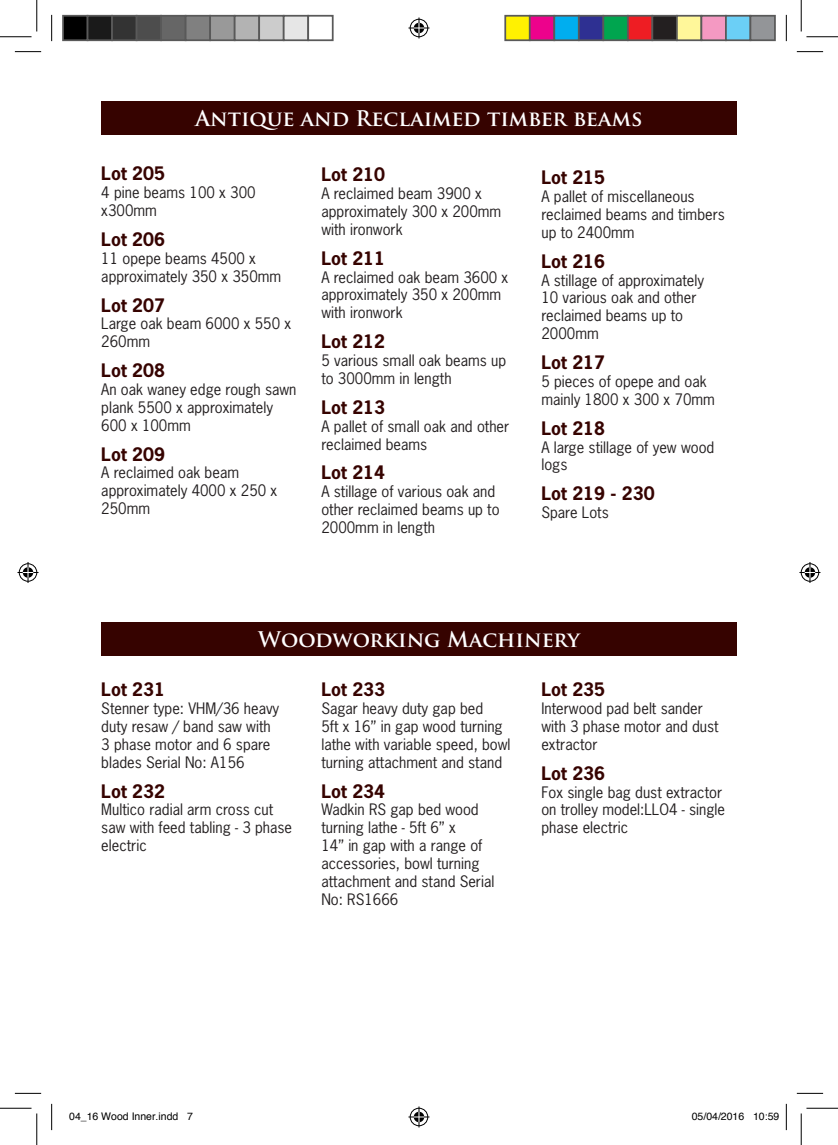
<style>
.page{position:relative;width:838px;height:1145px;background:#fff}
.page>*{position:absolute;margin:0;border:0;box-sizing:border-box;transform-origin:0 0}
.t1{font:700 21px "Trajan Pro";color:#fff}
.t2{font:700 17.5px "News Gothic Std";color:#360300}
.t3{font:14.88px/17.8px "News Gothic Std";color:#231f20}
.t4{font:10.5px "Helvetica";color:#000}
</style>
<div class="page">
<div style="left:101px;top:101px;width:635px;height:34px;background:#360300"></div>
<div style="left:101px;top:622px;width:635px;height:34px;background:#360300"></div>
<svg style="left:15px;top:51px;width:26px;height:1px"></svg>
<svg style="left:796px;top:51px;width:27px;height:1px"></svg>
<svg style="left:15px;top:1093px;width:26px;height:1px"></svg>
<svg style="left:796px;top:1093px;width:27px;height:1px"></svg>
<svg style="left:51px;top:15px;width:1px;height:26px"></svg>
<svg style="left:51px;top:1104px;width:1px;height:26px"></svg>
<svg style="left:786px;top:15px;width:1px;height:26px"></svg>
<svg style="left:786px;top:1104px;width:1px;height:26px"></svg>
<hr style="left:0;top:36px;width:32px;height:1px;background:#000">
<hr style="left:806px;top:36px;width:31px;height:1px;background:#000">
<hr style="left:0;top:1108px;width:32px;height:1px;background:#000">
<hr style="left:806px;top:1108px;width:31px;height:1px;background:#000">
<hr style="left:36px;top:0;width:1px;height:31px;background:#000">
<hr style="left:36px;top:1113px;width:1px;height:32px;background:#000">
<hr style="left:800px;top:0;width:1px;height:31px;background:#000">
<hr style="left:800px;top:1113px;width:1px;height:32px;background:#000">
<svg style="left:408px;top:18px;width:21px;height:21px"></svg>
<svg style="left:408px;top:1106px;width:21px;height:21px"></svg>
<svg style="left:18px;top:562px;width:21px;height:21px"></svg>
<svg style="left:799px;top:562px;width:21px;height:21px"></svg>
<div style="left:63px;top:16px;width:25px;height:24px;background:#000"></div>
<div style="left:62px;top:15px;width:26px;height:26px;border:2px solid #595959"></div>
<div style="left:88px;top:16px;width:24px;height:24px;background:#1a1a1a"></div>
<div style="left:87px;top:15px;width:26px;height:26px;border:2px solid #595959"></div>
<div style="left:112px;top:16px;width:25px;height:24px;background:#333"></div>
<div style="left:111px;top:15px;width:26px;height:26px;border:2px solid #595959"></div>
<div style="left:137px;top:16px;width:24px;height:24px;background:#4d4d4d"></div>
<div style="left:136px;top:15px;width:26px;height:26px;border:2px solid #595959"></div>
<div style="left:161px;top:16px;width:25px;height:24px;background:#666"></div>
<div style="left:160px;top:15px;width:26px;height:26px;border:2px solid #595959"></div>
<div style="left:186px;top:16px;width:24px;height:24px;background:#808080"></div>
<div style="left:185px;top:15px;width:26px;height:26px;border:2px solid #595959"></div>
<div style="left:210px;top:16px;width:25px;height:24px;background:#999"></div>
<div style="left:209px;top:15px;width:26px;height:26px;border:2px solid #595959"></div>
<div style="left:235px;top:16px;width:24px;height:24px;background:#b3b3b3"></div>
<div style="left:234px;top:15px;width:26px;height:26px;border:2px solid #595959"></div>
<div style="left:259px;top:16px;width:25px;height:24px;background:#ccc"></div>
<div style="left:258px;top:15px;width:26px;height:26px;border:2px solid #595959"></div>
<div style="left:284px;top:16px;width:24px;height:24px;background:#e6e6e6"></div>
<div style="left:283px;top:15px;width:26px;height:26px;border:2px solid #595959"></div>
<div style="left:307px;top:15px;width:26px;height:26px;border:2px solid #595959"></div>
<div style="left:505px;top:16px;width:24px;height:24px;background:#fff101"></div>
<div style="left:504px;top:15px;width:26px;height:26px;border:2px solid #595959"></div>
<div style="left:529px;top:16px;width:25px;height:24px;background:#ed028c"></div>
<div style="left:529px;top:15px;width:26px;height:26px;border:2px solid #595959"></div>
<div style="left:554px;top:16px;width:24px;height:24px;background:#00aeef"></div>
<div style="left:553px;top:15px;width:26px;height:26px;border:2px solid #595959"></div>
<div style="left:578px;top:16px;width:25px;height:24px;background:#2e3092"></div>
<div style="left:578px;top:15px;width:26px;height:26px;border:2px solid #595959"></div>
<div style="left:603px;top:16px;width:24px;height:24px;background:#00a54f"></div>
<div style="left:602px;top:15px;width:26px;height:26px;border:2px solid #595959"></div>
<div style="left:627px;top:16px;width:25px;height:24px;background:#ee1d23"></div>
<div style="left:627px;top:15px;width:26px;height:26px;border:2px solid #595959"></div>
<div style="left:652px;top:16px;width:24px;height:24px;background:#231f20"></div>
<div style="left:651px;top:15px;width:26px;height:26px;border:2px solid #595959"></div>
<div style="left:676px;top:16px;width:25px;height:24px;background:#fff79a"></div>
<div style="left:676px;top:15px;width:26px;height:26px;border:2px solid #595959"></div>
<div style="left:701px;top:16px;width:24px;height:24px;background:#f499c2"></div>
<div style="left:700px;top:15px;width:26px;height:26px;border:2px solid #595959"></div>
<div style="left:725px;top:16px;width:25px;height:24px;background:#6bcff6"></div>
<div style="left:725px;top:15px;width:26px;height:26px;border:2px solid #595959"></div>
<div style="left:750px;top:16px;width:24px;height:24px;background:#939598"></div>
<div style="left:749px;top:15px;width:26px;height:26px;border:2px solid #595959"></div>
<h1 class="t1" style="left:195px;top:105px;width:448px">Antique and Reclaimed timber beams</h1>
<p class="t2" style="left:101px;top:162px;width:65px">Lot 205</p>
<p class="t3" style="left:101px;top:184px;width:156px">4 pine beams 100 x 300 x300mm</p>
<p class="t2" style="left:101px;top:228px;width:65px">Lot 206</p>
<p class="t3" style="left:101px;top:249px;width:181px">11 opepe beams 4500 x approximately 350 x 350mm</p>
<p class="t2" style="left:101px;top:293px;width:65px">Lot 207</p>
<p class="t3" style="left:101px;top:315px;width:191px">Large oak beam 6000 x 550 x<br>260mm</p>
<p class="t2" style="left:101px;top:359px;width:65px">Lot 208</p>
<p class="t3" style="left:101px;top:380px;width:197px">An oak waney edge rough sawn plank 5500 x approximately<br>600 x 100mm</p>
<p class="t2" style="left:101px;top:442px;width:65px">Lot 209</p>
<p class="t3" style="left:101px;top:464px;width:177px">A reclaimed oak beam approximately 4000 x 250 x<br>250mm</p>
<p class="t2" style="left:321px;top:163px;width:65px">Lot 210</p>
<p class="t3" style="left:321px;top:185px;width:181px">A reclaimed beam 3900 x approximately 300 x 200mm with ironwork</p>
<p class="t2" style="left:321px;top:247px;width:65px">Lot 211</p>
<p class="t3" style="left:321px;top:268px;width:188px">A reclaimed oak beam 3600 x approximately 350 x 200mm with ironwork</p>
<p class="t2" style="left:321px;top:330px;width:65px">Lot 212</p>
<p class="t3" style="left:321px;top:351px;width:186px">5 various small oak beams up to 3000mm in length</p>
<p class="t2" style="left:321px;top:396px;width:65px">Lot 213</p>
<p class="t3" style="left:321px;top:417px;width:189px">A pallet of small oak and other reclaimed beams</p>
<p class="t2" style="left:321px;top:461px;width:65px">Lot 214</p>
<p class="t3" style="left:321px;top:483px;width:180px">A stillage of various oak and other reclaimed beams up to<br>2000mm in length</p>
<p class="t2" style="left:541px;top:166px;width:65px">Lot 215</p>
<p class="t3" style="left:541px;top:187px;width:185px">A pallet of miscellaneous reclaimed beams and timbers up to 2400mm</p>
<p class="t2" style="left:541px;top:250px;width:65px">Lot 216</p>
<p class="t3" style="left:541px;top:271px;width:164px">A stillage of approximately<br>10 various oak and other reclaimed beams up to<br>2000mm</p>
<p class="t2" style="left:541px;top:351px;width:65px">Lot 217</p>
<p class="t3" style="left:541px;top:372px;width:175px">5 pieces of opepe and oak mainly 1800 x 300 x 70mm</p>
<p class="t2" style="left:541px;top:416px;width:65px">Lot 218</p>
<p class="t3" style="left:541px;top:438px;width:174px">A large stillage of yew wood logs</p>
<p class="t2" style="left:541px;top:482px;width:115px">Lot 219 - 230</p>
<p class="t3" style="left:541px;top:503px;width:69px">Spare Lots</p>
<h1 class="t1" style="left:258px;top:626px;width:323px">Woodworking Machinery</h1>
<p class="t2" style="left:101px;top:678px;width:65px">Lot 231</p>
<p class="t3" style="left:101px;top:699px;width:179px">Stenner type: VHM/36 heavy duty resaw / band saw with<br>3 phase motor and 6 spare blades Serial No: A156</p>
<p class="t2" style="left:101px;top:779px;width:65px">Lot 232</p>
<p class="t3" style="left:101px;top:801px;width:192px">Multico radial arm cross cut saw with feed tabling - 3 phase electric</p>
<p class="t2" style="left:321px;top:678px;width:65px">Lot 233</p>
<p class="t3" style="left:321px;top:699px;width:191px">Sagar heavy duty gap bed<br>5ft x 16’’ in gap wood turning lathe with variable speed, bowl turning attachment and stand</p>
<p class="t2" style="left:321px;top:779px;width:65px">Lot 234</p>
<p class="t3" style="left:321px;top:801px;width:174px">Wadkin RS gap bed wood turning lathe - 5ft 6’’ x<br>14’’ in gap with a range of accessories, bowl turning attachment and stand Serial<br>No: RS1666</p>
<p class="t2" style="left:541px;top:678px;width:65px">Lot 235</p>
<p class="t3" style="left:541px;top:699px;width:179px">Interwood pad belt sander with 3 phase motor and dust extractor</p>
<p class="t2" style="left:541px;top:761px;width:65px">Lot 236</p>
<p class="t3" style="left:541px;top:783px;width:185px">Fox single bag dust extractor on trolley model:LLO4 - single phase electric</p>
<p class="t4" style="left:69px;top:1108px;width:125px">04_16 Wood Inner.indd 7</p>
<p class="t4" style="left:691px;top:1108px;width:89px">05/04/2016 10:59</p>
</div>
